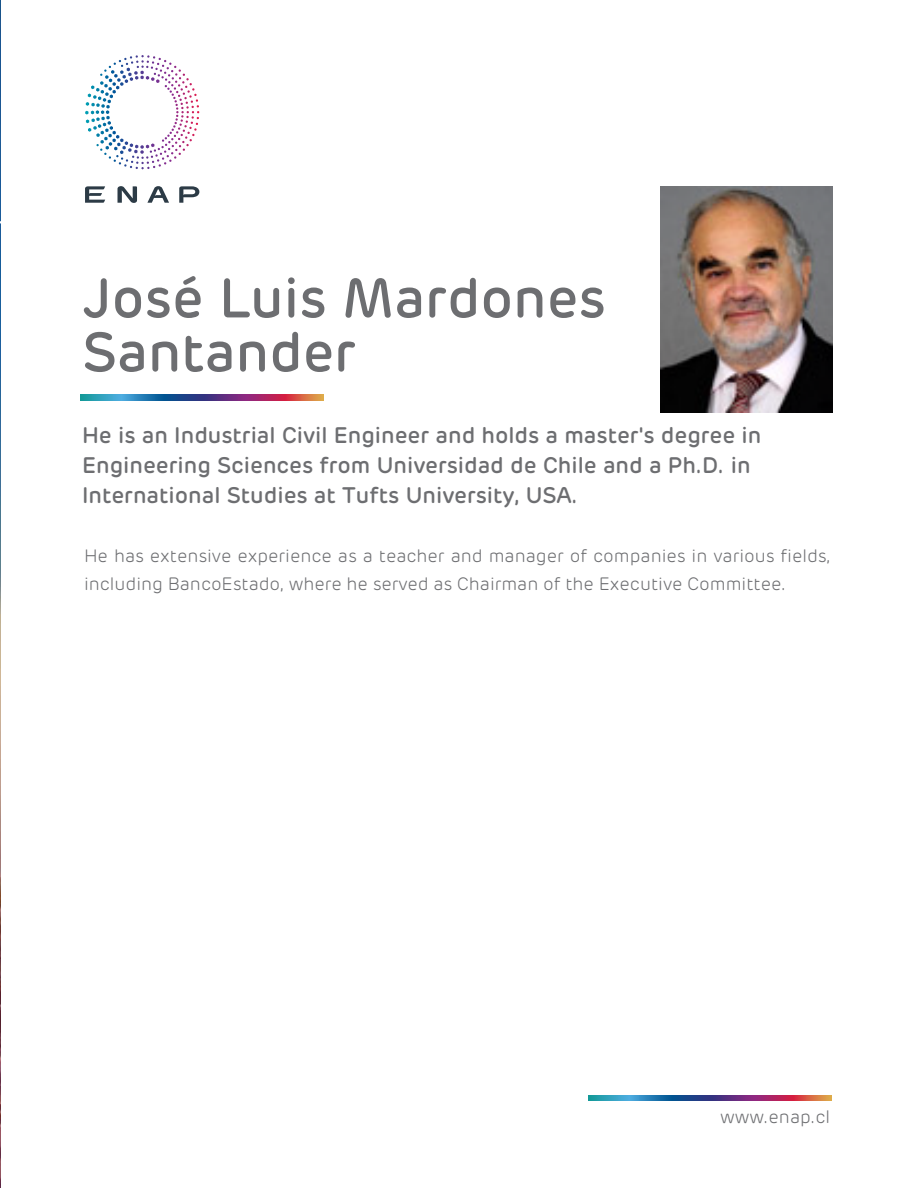
<style>
.page{position:relative;width:918px;height:1188px;background:#fff}
.page>*{position:absolute;margin:0;border:0;box-sizing:border-box;transform-origin:0 0}
.t1{font:500 55.5px/54px "Rubrik";color:#6d6e71}
.t2{font:500 22.5px/30px "Rubrik";color:#6d6e71}
.t3{font:300 18px/28.5px "Rubrik";color:#6d6e71}
</style>
<div class="page">
<img style="left:0;top:305px;width:1px;height:883px">
<svg style="left:81px;top:395px;width:243px;height:5px"></svg>
<svg style="left:588px;top:1095px;width:244px;height:6px"></svg>
<svg style="left:0;top:0;width:1px;height:305px"></svg>
<img style="left:660px;top:186px;width:172px;height:226px">
<svg style="left:119px;top:55px;width:47px;height:8px"></svg>
<svg style="left:85px;top:186px;width:20px;height:17px"></svg>
<svg style="left:179px;top:186px;width:20px;height:17px"></svg>
<svg style="left:147px;top:186px;width:22px;height:17px"></svg>
<svg style="left:118px;top:186px;width:19px;height:17px"></svg>
<h1 class="t1" style="left:82px;top:272px;width:525px">José Luis Mardones<br>Santander</h1>
<p class="t2" style="left:82px;top:421px;width:681px">He is an Industrial Civil Engineer and holds a master's degree in<br>Engineering Sciences from Universidad de Chile and a Ph.D. in<br>International Studies at Tufts University, USA.</p>
<p class="t3" style="left:84px;top:542px;width:748px">He has extensive experience as a teacher and manager of companies in various fields, including BancoEstado, where he served as Chairman of the Executive Committee.</p>
<p class="t3" style="left:720px;top:1102px;width:112px">www.enap.cl</p>
</div>
